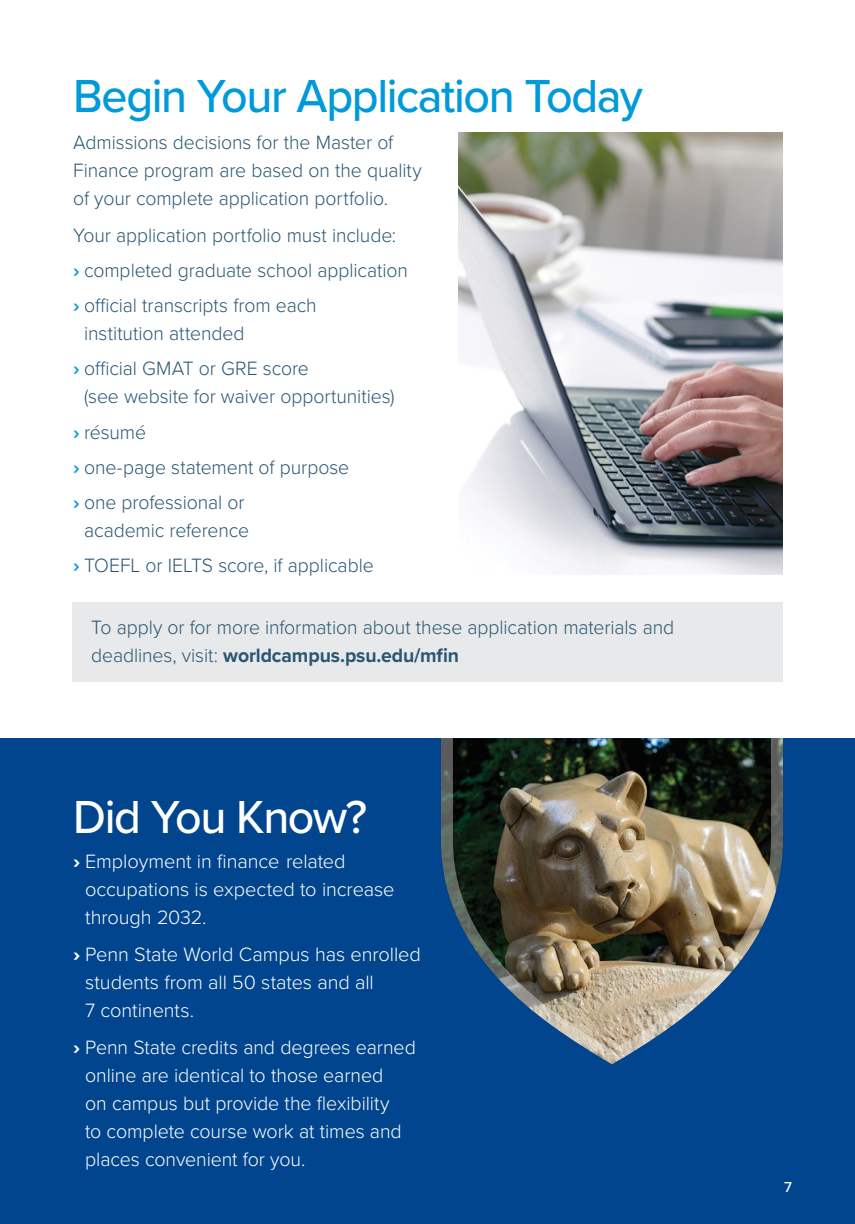
<style>
.page{position:relative;width:855px;height:1224px;background:#fff}
.page>*{position:absolute;margin:0;border:0;box-sizing:border-box;transform-origin:0 0}
.t1{font:500 48px "Proxima Nova";letter-spacing:-.03em;color:#009ada}
.t2{font:500 48px "Proxima Nova";letter-spacing:-.03em;color:#fff}
.t3{font:300 20px/35.2px "Proxima Nova";letter-spacing:-.005em;color:#2a5673}
.t4{font:300 20px/28px "Proxima Nova";letter-spacing:-.005em;color:#fff}
.t5{font:500 15px "Proxima Nova";color:#fff}
.s1{font-weight:700;color:#009ada}
.s2{font-weight:700}
.s3{font-family:"Proxima Nova Extrabld";font-weight:400}
</style>
<div class="page">
<div style="left:72px;top:603px;width:711px;height:79px;background:#e7e9eb"></div>
<div style="left:0;top:738px;width:855px;height:486px;background:#00458d"></div>
<img style="left:459px;top:133px;width:324px;height:441px">
<img style="left:441px;top:738px;width:342px;height:326px">
<h1 class="t1" style="left:73px;top:60px;width:571px">Begin Your Application Today</h1>
<p class="t3" style="left:73px;top:127px;width:350px;line-height:28px">Admissions decisions for the Master of<br>Finance program are based on the quality of your complete application portfolio.</p>
<p class="t3" style="left:73px;top:217px;width:336px">Your application portfolio must include:<br><span class="s1">›</span> completed graduate school application <span class="s1">›</span> ofcial transcripts from each</p>
<p class="t3" style="left:73px;top:315px;width:237px;text-indent:11px">institution attended<br><span class="s1">›</span> ofcial GMAT or GRE score</p>
<p class="t3" style="left:73px;top:378px;width:323px;text-indent:11px">(see website for waiver opportunities) <span class="s1">›</span> résumé<br><span class="s1">›</span> one-page statement of purpose<br><span class="s1">›</span> one professional or</p>
<p class="t3" style="left:73px;top:512px;width:302px;text-indent:11px">academic reference<br><span class="s1">›</span> TOEFL or IELTS score, if applicable</p>
<p class="t3" style="left:91px;top:612px;width:584px;line-height:28px">To apply or for more information about these application materials and deadlines, visit: <span class="s2">worldcampus.psu.edu/mfin</span></p>
<p class="t2" style="left:73px;top:781px;width:296px">Did You Know?</p>
<p class="t4" style="left:85px;top:846px;width:311px;text-indent:-12px"><span class="s3">›</span> Employment in fnance related occupations is expected to increase through 2032.</p>
<p class="t4" style="left:85px;top:939px;width:337px;text-indent:-12px"><span class="s3">›</span> Penn State World Campus has enrolled students from all 50 states and all<br>7 continents.</p>
<p class="t4" style="left:85px;top:1032px;width:332px;text-indent:-12px"><span class="s3">›</span> Penn State credits and degrees earned online are identical to those earned<br>on campus but provide the fexibility<br>to complete course work at times and places convenient for you.</p>
<p class="t5" style="left:784px;top:1176px;width:9px">7</p>
</div>
